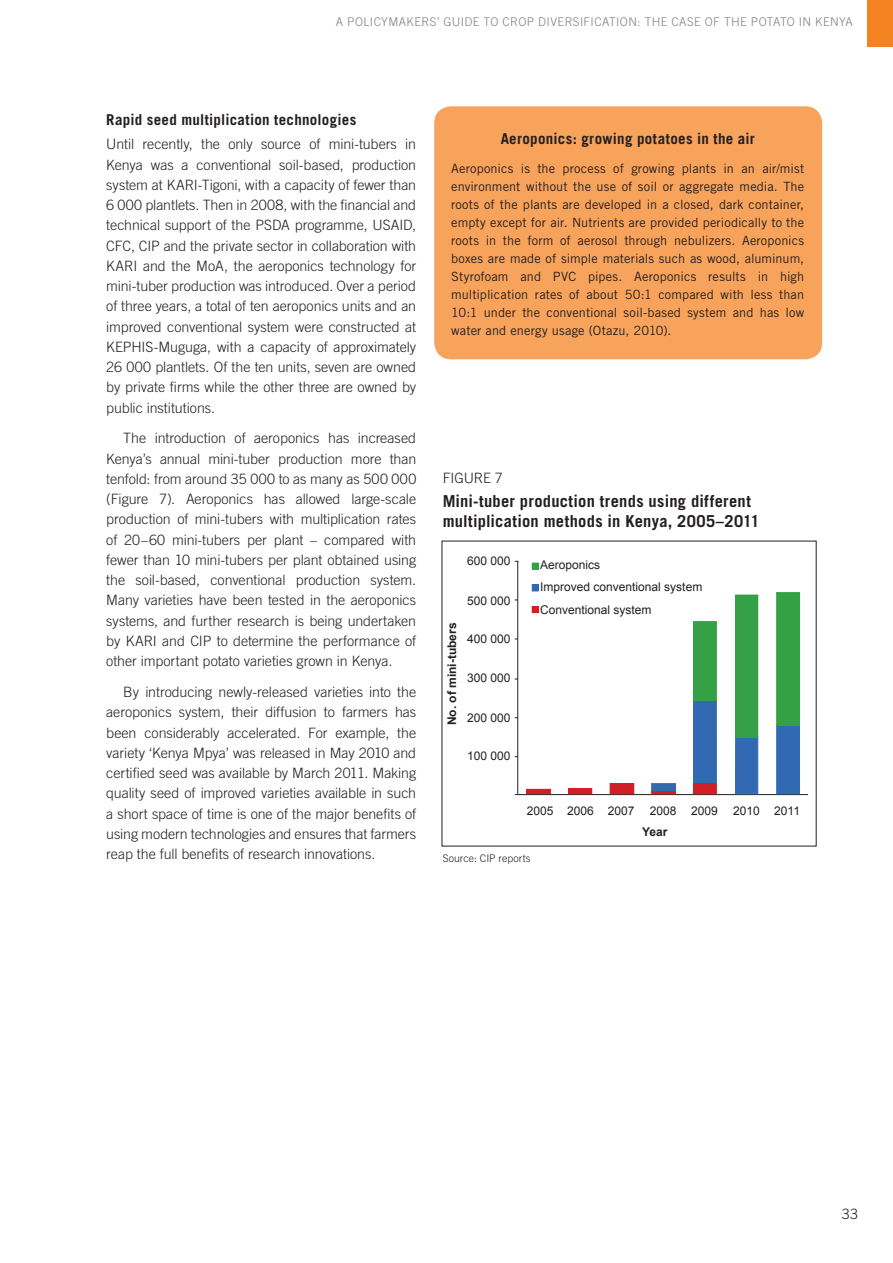
<style>
.page{position:relative;width:893px;height:1263px;background:#fff}
.page>*{position:absolute;margin:0;border:0;box-sizing:border-box;transform-origin:0 0}
.Tit_figure-table{font:700 16.5px/19.5px "Trade Gothic LT";letter-spacing:.015em;color:#231f20}
.T3{font:700 15px "Trade Gothic LT";letter-spacing:.015em;color:#231f20}
.T_orange_box{font:700 15px "Trade Gothic LT";letter-spacing:.02em;color:#231f20}
.Text_body_1{font:300 14.25px/20.2px "Trade Gothic LT";letter-spacing:-.005em;color:#231f20;text-align:justify}
.Text_body{font:300 14.25px/20.2px "Trade Gothic LT";letter-spacing:-.005em;color:#231f20;text-align:justify}
.table_no{font:300 14.25px "Trade Gothic LT";letter-spacing:-.01em;color:#231f20}
.Text_box{font:12.75px/18px "Trade Gothic LT";letter-spacing:.01em;color:#231f20;text-align:justify}
.t1{font:12px "Arial";color:#231f20}
.t2{font:300 12px "Trade Gothic LT";letter-spacing:.035em;color:#808285}
.t3{font:700 12px "Arial";color:#231f20}
.Table_source{font:300 10.5px "Trade Gothic LT";letter-spacing:.01em;color:#231f20}
</style>
<div class="page">
<div style="left:867px;top:0;width:26px;height:47px;background:#f58220"></div>
<div style="left:434px;top:106px;width:388px;height:253px;background:#f8a35c;border-radius:17px"></div>
<hr style="left:517px;top:561px;width:1px;height:233px;background:#231f20">
<hr style="left:518px;top:794px;width:290px;height:1px;background:#231f20">
<div style="left:526px;top:789px;width:25px;height:5px;border:2px solid #d01f26"></div>
<div style="left:569px;top:789px;width:23px;height:5px;background:#d01f26"></div>
<div style="left:568px;top:788px;width:24px;height:6px;border:1px solid #d01f26"></div>
<div style="left:610px;top:783px;width:24px;height:11px;background:#d01f26"></div>
<div style="left:651px;top:791px;width:25px;height:3px;border:1px solid #d01f26"></div>
<div style="left:693px;top:782px;width:23px;height:12px;background:#d01f26"></div>
<div style="left:693px;top:782px;width:24px;height:12px;border:1px solid #d01f26"></div>
<div style="left:652px;top:783px;width:23px;height:7px;background:#3169b3"></div>
<div style="left:651px;top:783px;width:25px;height:8px;border:1px solid #3169b3"></div>
<div style="left:693px;top:700px;width:23px;height:82px;background:#3169b3"></div>
<div style="left:693px;top:700px;width:24px;height:83px;border:1px solid #3169b3"></div>
<div style="left:735px;top:737px;width:23px;height:57px;background:#3169b3"></div>
<div style="left:735px;top:737px;width:23px;height:57px;border:1px solid #3169b3"></div>
<div style="left:777px;top:725px;width:22px;height:69px;background:#3169b3"></div>
<div style="left:776px;top:725px;width:24px;height:69px;border:1px solid #3169b3"></div>
<div style="left:693px;top:621px;width:23px;height:79px;background:#34a147"></div>
<div style="left:693px;top:621px;width:24px;height:80px;border:1px solid #34a147"></div>
<div style="left:735px;top:595px;width:23px;height:142px;background:#34a147"></div>
<div style="left:777px;top:592px;width:22px;height:133px;background:#34a147"></div>
<div style="left:776px;top:592px;width:24px;height:134px;border:1px solid #34a147"></div>
<div style="left:532px;top:584px;width:7px;height:7px;border:1px solid #3169b3"></div>
<div style="left:532px;top:606px;width:7px;height:7px;border:1px solid #d01f26"></div>
<div style="left:532px;top:563px;width:7px;height:6px;border:1px solid #34a147"></div>
<p class="t2" style="left:336px;top:15px;width:519px">A POLICYMAKERS’ GUIDE TO CROP DIVERSIFICATION: THE CASE OF THE POTATO IN KENYA</p>
<p class="T3" style="left:106px;top:110px;width:252px">Rapid seed multiplication technologies</p>
<p class="Text_body" style="left:106px;top:134px;width:311px">Until recently, the only source of mini-tubers in Kenya was a conventional soil-based, production system at KARI-Tigoni, with a capacity of fewer than 6 000 plantlets. Then in 2008, with the financial and technical support of the PSDA programme, USAID, CFC, CIP and the private sector in collaboration with KARI and the MoA, the aeroponics technology for mini-tuber production was introduced. Over a period of three years, a total of ten aeroponics units and an improved conventional system were constructed at KEPHIS-Muguga, with a capacity of approximately 26 000 plantlets. Of the ten units, seven are owned by private firms while the other three are owned by public institutions.</p>
<p class="Text_body_1" style="left:106px;top:428px;width:311px;text-indent:17px">The introduction of aeroponics has increased Kenya’s annual mini-tuber production more than tenfold: from around 35 000 to as many as 500 000 (Figure 7). Aeroponics has allowed large-scale production of mini-tubers with multiplication rates of 20–60 mini-tubers per plant – compared with fewer than 10 mini-tubers per plant obtained using the soil-based, conventional production system.<br>Many varieties have been tested in the aeroponics systems, and further research is being undertaken by KARI and CIP to determine the performance of other important potato varieties grown in Kenya.</p>
<p class="Text_body_1" style="left:106px;top:682px;width:311px;text-indent:17px">By introducing newly-released varieties into the aeroponics system, their diffusion to farmers has been considerably accelerated. For example, the variety ‘Kenya Mpya’ was released in May 2010 and certified seed was available by March 2011. Making quality seed of improved varieties available in such a short space of time is one of the major benefits of using modern technologies and ensures that farmers reap the full benefits of research innovations.</p>
<p class="T_orange_box" style="left:501px;top:130px;width:256px">Aeroponics: growing potatoes in the air</p>
<p class="Text_box" style="left:451px;top:159px;width:354px">Aeroponics is the process of growing plants in an air/mist environment without the use of soil or aggregate media. The roots of the plants are developed in a closed, dark container, empty except for air. Nutrients are provided periodically to the roots in the form of aerosol through nebulizers. Aeroponics boxes are made of simple materials such as wood, aluminum, Styrofoam and PVC pipes. Aeroponics results in high multiplication rates of about 50:1 compared with less than 10:1 under the conventional soil-based system and has low water and energy usage (Otazu, 2010).</p>
<p class="table_no" style="left:443px;top:470px;width:62px">FIGURE 7</p>
<p class="Tit_figure-table" style="left:443px;top:491px;width:318px">Mini-tuber production trends using different multiplication methods in Kenya, 2005–2011</p>
<p class="t3" style="left:444px;top:725px;width:104px;rotate:-90deg">No. of mini-tubers</p>
<p class="t1" style="left:467px;top:553px;width:45px">600 000</p>
<p class="t1" style="left:467px;top:593px;width:45px">500 000</p>
<p class="t1" style="left:467px;top:631px;width:45px">400 000</p>
<p class="t1" style="left:467px;top:670px;width:45px">300 000</p>
<p class="t1" style="left:467px;top:709px;width:45px">200 000</p>
<p class="t1" style="left:467px;top:748px;width:45px">100 000</p>
<p class="t1" style="left:540px;top:557px;width:62px">Aeroponics</p>
<p class="t1" style="left:540px;top:602px;width:113px">Conventional system</p>
<p class="t1" style="left:540px;top:579px;width:164px">Improved conventional system</p>
<p class="t1" style="left:527px;top:803px;width:109px">2005 2006 2007</p>
<p class="t1" style="left:650px;top:803px;width:70px">2008 2009</p>
<p class="t1" style="left:733px;top:803px;width:68px">2010 2011</p>
<p class="t3" style="left:642px;top:824px;width:27px">Year</p>
<p class="Table_source" style="left:443px;top:852px;width:89px">Source: CIP reports</p>
<p class="Text_body" style="left:842px;top:1203px;width:18px">33</p>
</div>
